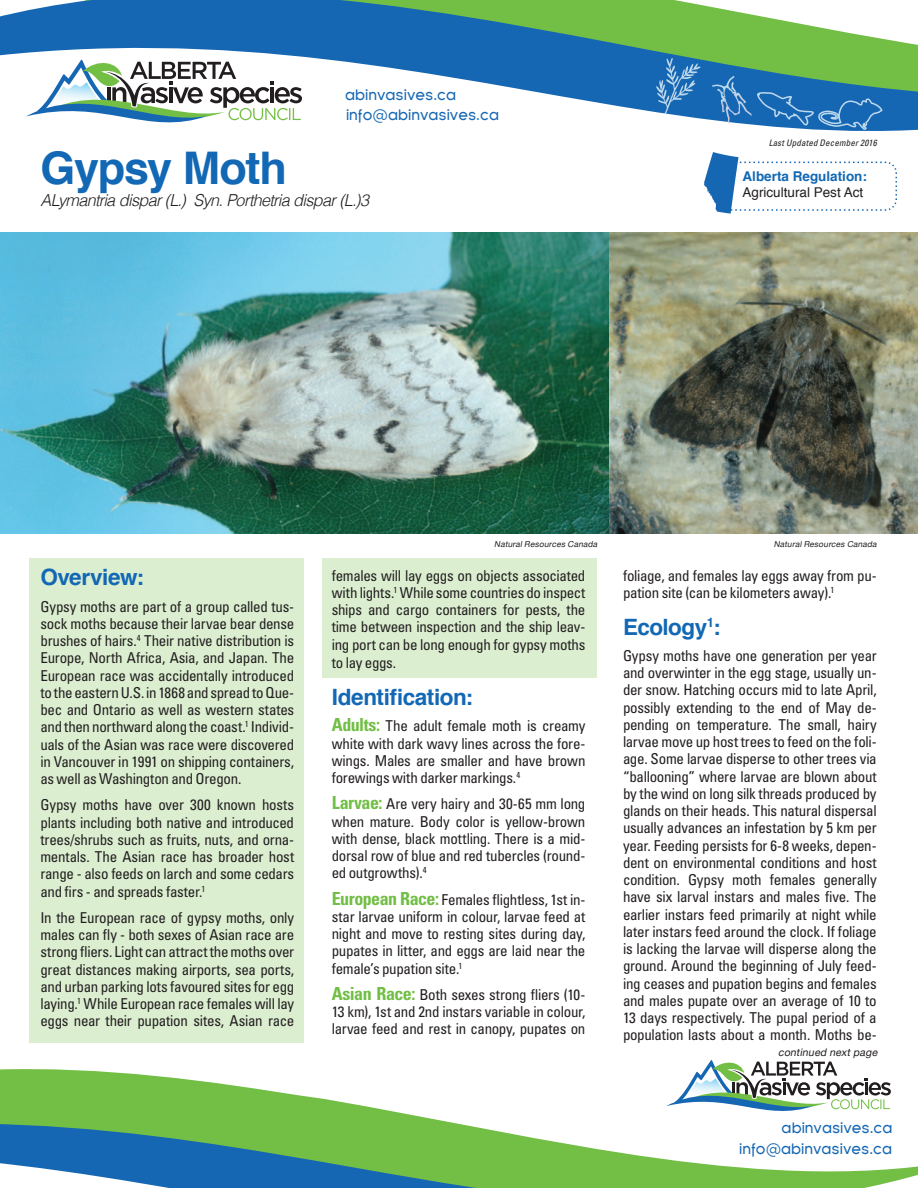
<style>
.page{position:relative;width:918px;height:1188px;background:#fff}
.page>*{position:absolute;margin:0;border:0;box-sizing:border-box;transform-origin:0 0}
.t1{font:700 45px "Helvetica";letter-spacing:-.03em;color:#1268b4}
.t2{font:700 22.5px "Helvetica";letter-spacing:-.02em;color:#1268b4}
.t3{font:italic 300 16.5px "Helvetica";letter-spacing:-.04em;color:#231f20}
.t4{font:condensed 15px/17.2px "Univers";letter-spacing:-.02em;color:#231f20;text-align:justify}
.t5{font:15px/20.2px "Florencesans";color:#1667b3}
.t6{font:13.5px "Helvetica";color:#231f20}
.t7{font:700 13.5px "Helvetica";color:#1268b4}
.t8{font:italic 10.5px "Helvetica Neue";color:#231f20}
.t9{font:italic condensed 9px "Univers";letter-spacing:.015em;color:#231f20}
.t10{font:italic 8.25px "Helvetica Neue";color:#231f20}
.s1{font-weight:700;font-size:18px;color:#71be44}
</style>
<div class="page">
<div style="left:29px;top:559px;width:274px;height:484px;background:#dbeed0"></div>
<svg style="left:0;top:0;width:918px;height:131px"></svg>
<div style="left:569px;top:0;width:73px;height:29px;background:#73bf45"></div>
<svg style="left:26px;top:58px;width:276px;height:73px"></svg>
<svg style="left:656px;top:58px;width:45px;height:58px;background:#3a7fbf"></svg>
<svg style="left:757px;top:92px;width:125px;height:38px;background:#327abc"></svg>
<img style="left:719px;top:91px;width:20px;height:22px">
<img style="left:712px;top:76px;width:24px;height:15px">
<svg style="left:704px;top:152px;width:193px;height:62px"></svg>
<svg style="left:0;top:1060px;width:918px;height:128px"></svg>
<img style="left:0;top:232px;width:918px;height:302px">
<div style="left:322px;top:558px;width:275px;height:119px;background:#dbeed0"></div>
<p class="t5" style="left:345px;top:85px;width:155px">abinvasives.ca info@abinvasives.ca</p>
<h1 class="t1" style="left:40px;top:132px;width:248px">Gypsy Moth</h1>
<p class="t3" style="left:40px;top:186px;width:330px">ALymantria dispar (L.) Syn. Porthetria dispar (L.)3</p>
<p class="t9" style="left:769px;top:137px;width:110px">Last Updated December 2016</p>
<p class="t7" style="left:742px;top:166px;width:126px">Alberta Regulation:</p>
<p class="t6" style="left:742px;top:182px;width:122px">Agricultural Pest Act</p>
<h2 class="t2" style="left:40px;top:559px;width:105px">Overview:</h2>
<p class="t4" style="left:40px;top:597px;width:255px">Gypsy moths are part of a group called tus&shy;sock moths because their larvae bear dense brushes of hairs.<sup>4</sup> Their native distribution is Europe, North Africa, Asia, and Japan. The European race was accidentally introduced to the eastern U.S. in 1868 and spread to Que&shy;bec and Ontario as well as western states and then northward along the coast.<sup>1</sup> Individ&shy;uals of the Asian was race were discovered in Vancouver in 1991 on shipping containers, as well as Washington and Oregon.</p>
<p class="t4" style="left:40px;top:796px;width:255px">Gypsy moths have over 300 known hosts plants including both native and introduced trees/shrubs such as fruits, nuts, and orna&shy;mentals. The Asian race has broader host range - also feeds on larch and some cedars and firs - and spreads faster.<sup>1</sup></p>
<p class="t4" style="left:40px;top:909px;width:255px">In the European race of gypsy moths, only males can fly - both sexes of Asian race are strong fliers. Light can attract the moths over great distances making airports, sea ports, and urban parking lots favoured sites for egg laying.<sup>1</sup> While European race females will lay eggs near their pupation sites, Asian race</p>
<p class="t10" style="left:494px;top:538px;width:107px">NaturalResourcesCanada</p>
<p class="t4" style="left:332px;top:566px;width:255px">females will lay eggs on objects associated with lights.<sup>1</sup> While some countries do inspect ships and cargo containers for pests, the time between inspection and the ship leav&shy;ing port can be long enough for gypsy moths</p>
<p class="t4" style="left:332px;top:654px;width:66px">to lay eggs.</p>
<h2 class="t2" style="left:332px;top:679px;width:143px">Identification:</h2>
<p class="t4" style="left:332px;top:717px;width:255px"><span class="s1">Adults:</span> The adult female moth is creamy white with dark wavy lines across the fore&shy;wings. Males are smaller and have brown forewings with darker markings.<sup>4</sup></p>
<p class="t4" style="left:332px;top:795px;width:255px"><span class="s1">Larvae:</span> Are very hairy and 30-65 mm long when mature. Body color is yellow-brown with dense, black mottling. There is a mid&shy;dorsal row of blue and red tubercles (round&shy;ed outgrowths).<sup>4</sup></p>
<p class="t4" style="left:332px;top:890px;width:255px"><span class="s1">European Race:</span> Females flightless, 1st in&shy;star larvae uniform in colour, larvae feed at night and move to resting sites during day, pupates in litter, and eggs are laid near the female’s pupation site.<sup>1</sup></p>
<p class="t4" style="left:332px;top:986px;width:255px"><span class="s1">Asian Race:</span> Both sexes strong fliers (10- 13 km), 1st and 2nd instars variable in colour, larvae feed and rest in canopy, pupates on</p>
<p class="t10" style="left:774px;top:538px;width:107px">NaturalResourcesCanada</p>
<p class="t4" style="left:623px;top:566px;width:255px">foliage, and females lay eggs away from pu&shy;pation site (can be kilometers away).<sup>1</sup></p>
<h2 class="t2" style="left:623px;top:609px;width:99px">Ecology<sup>1</sup>:</h2>
<p class="t4" style="left:623px;top:647px;width:255px">Gypsy moths have one generation per year and overwinter in the egg stage, usually un&shy;der snow. Hatching occurs mid to late April, possibly extending to the end of May de&shy;pending on temperature. The small, hairy larvae move up host trees to feed on the foli&shy;age. Some larvae disperse to other trees via “ballooning” where larvae are blown about by the wind on long silk threads produced by glands on their heads. This natural dispersal usually advances an infestation by 5 km per year. Feeding persists for 6-8 weeks, depen&shy;dent on environmental conditions and host condition. Gypsy moth females generally have six larval instars and males five. The earlier instars feed primarily at night while later instars feed around the clock. If foliage is lacking the larvae will disperse along the ground. Around the beginning of July feed&shy;ing ceases and pupation begins and females and males pupate over an average of 10 to 13 days respectively. The pupal period of a population lasts about a month. Moths be-</p>
<p class="t8" style="left:778px;top:1045px;width:104px">continued nextpage</p>
<p class="t5" style="left:739px;top:1118px;width:155px;text-align:right">abinvasives.ca info@abinvasives.ca</p>
</div>
